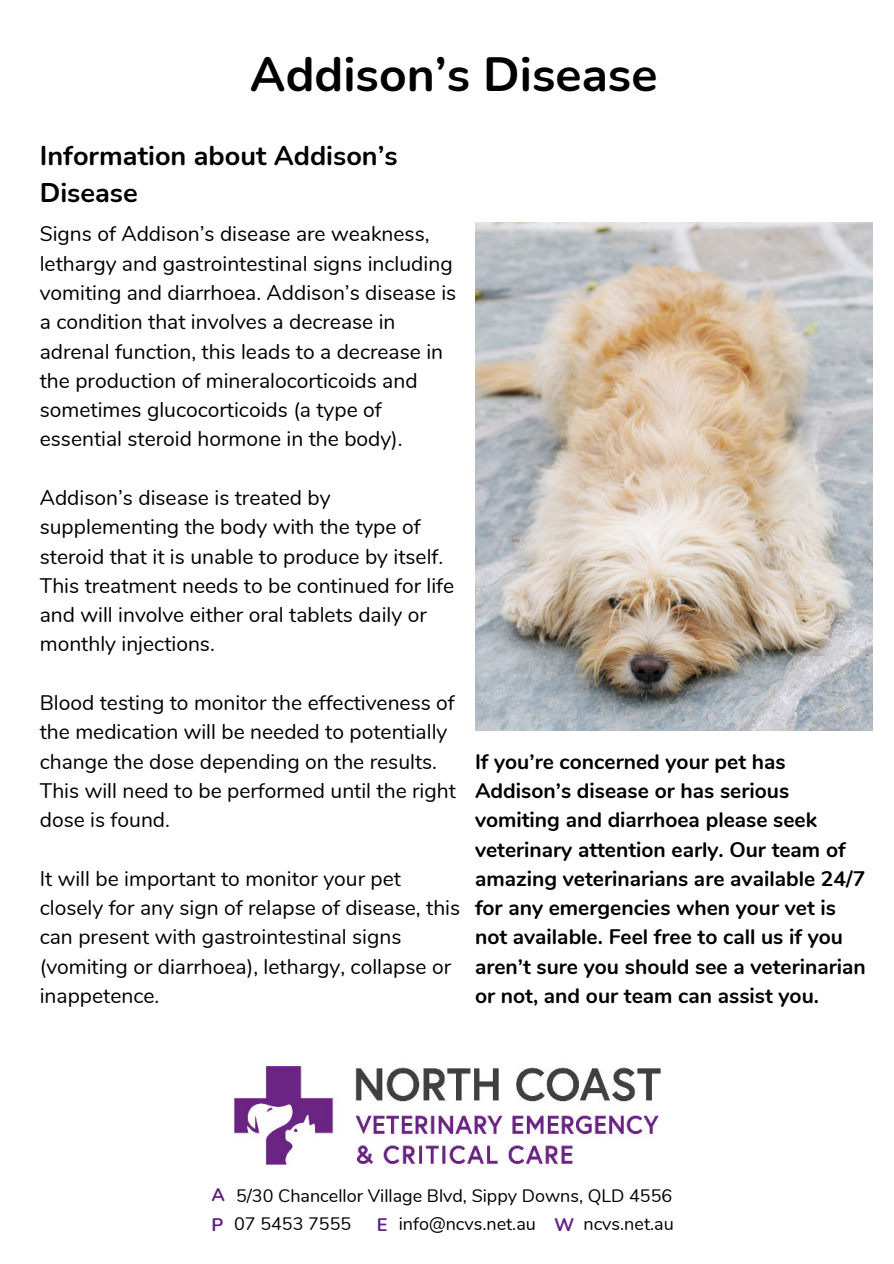
<style>
.page{position:relative;width:894px;height:1264px;background:#fff}
.page>*{position:absolute;margin:0;border:0;box-sizing:border-box;transform-origin:0 0}
.t1{font:700 48px "Nunito";color:#000}
.t2{font:700 27px/37.2px "Nunito";color:#000}
.t3{font:21px/29.2px "Nunito";color:#000}
.t4{font:700 21px/29.2px "Nunito";color:#000}
.t5{font:700 18.15px/29.7px "Nunito";color:#612183}
.t6{font:18px/28.2px "Nunito";color:#000}
</style>
<div class="page">
<img style="left:234px;top:1065px;width:428px;height:102px">
<img style="left:475px;top:222px;width:397px;height:508px">
<h1 class="t1" style="left:250px;top:41px;width:409px">Addison’s Disease</h1>
<p class="t2" style="left:40px;top:136px;width:359px">Information about Addison’s<br>Disease</p>
<p class="t3" style="left:40px;top:218px;width:418px">Signs of Addison’s disease are weakness, lethargy and gastrointestinal signs including vomiting and diarrhoea. Addison’s disease is a condition that involves a decrease in adrenal function, this leads to a decrease in the production of mineralocorticoids and sometimes glucocorticoids (a type of essential steroid hormone in the body).</p>
<p class="t3" style="left:40px;top:482px;width:416px">Addison’s disease is treated by supplementing the body with the type of steroid that it is unable to produce by itself.<br>This treatment needs to be continued for life and will involve either oral tablets daily or monthly injections.</p>
<p class="t3" style="left:40px;top:687px;width:417px">Blood testing to monitor the effectiveness of the medication will be needed to potentially change the dose depending on the results.<br>This will need to be performed until the right dose is found.</p>
<p class="t3" style="left:40px;top:862px;width:422px">It will be important to monitor your pet closely for any sign of relapse of disease, this can present with gastrointestinal signs (vomiting or diarrhoea), lethargy, collapse or inappetence.</p>
<p class="t4" style="left:475px;top:745px;width:392px">If you’re concerned your pet has Addison’s disease or has serious vomiting and diarrhoea please seek veterinary attention early. Our team of amazing veterinarians are available 24/7 for any emergencies when your vet is not available. Feel free to call us if you aren’t sure you should see a veterinarian or not, and our team can assist you.</p>
<p class="t5" style="left:211px;top:1178px;width:15px">A<br>P</p>
<p class="t6" style="left:234px;top:1180px;width:439px">5/30 Chancellor Village Blvd, Sippy Downs, QLD 4556<br>07 5453 7555</p>
<p class="t6" style="left:398px;top:1208px;width:139px">info@ncvs.net.au</p>
<p class="t6" style="left:583px;top:1208px;width:92px">ncvs.net.au</p>
<p class="t5" style="left:377px;top:1208px;width:12px">E</p>
<p class="t5" style="left:554px;top:1208px;width:22px">W</p>
</div>
